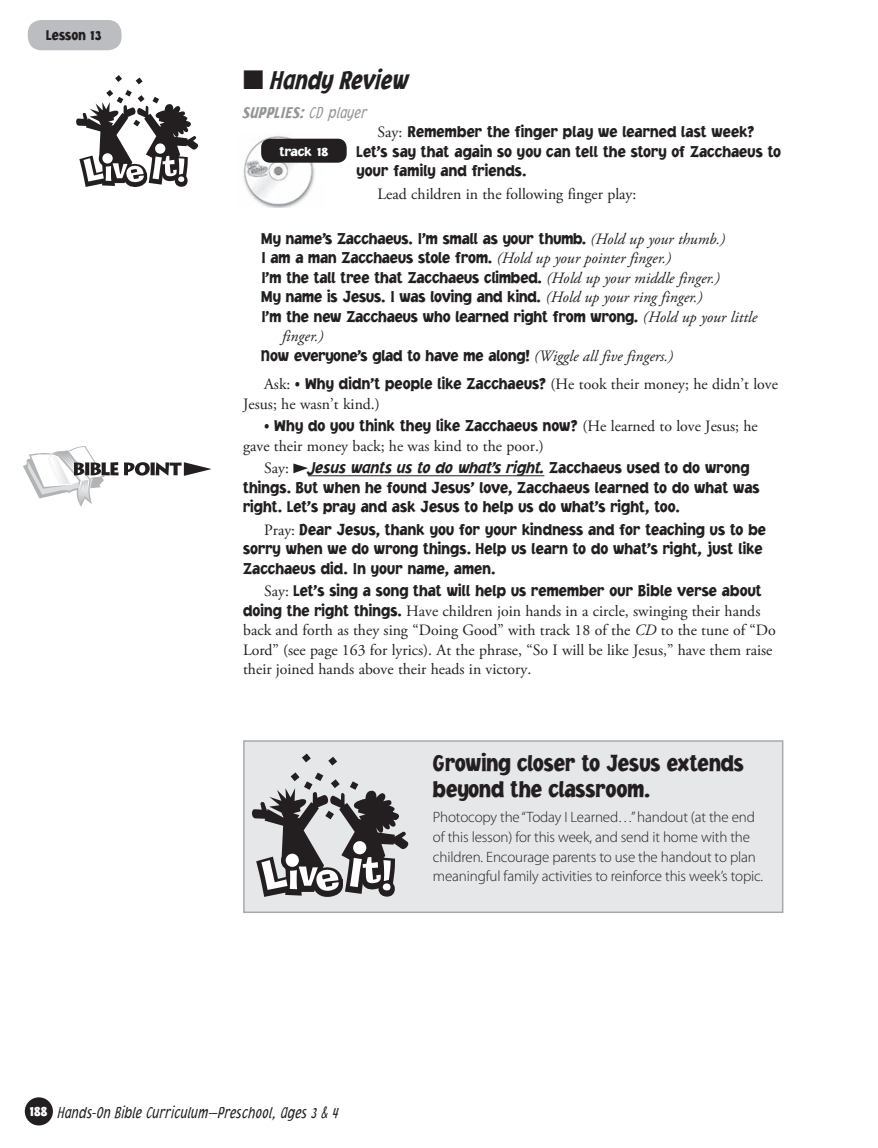
<style>
.page{position:relative;width:878px;height:1148px;background:#fff}
.page>*{position:absolute;margin:0;border:0;box-sizing:border-box;transform-origin:0 0}
.t1{font:italic 900 27px "Jacoby Cond ICG";letter-spacing:-.01em;color:#231f20;scale:.9 1}
.t2{font:900 24px/25.5px "Jacoby Cond ICG";color:#231f20}
.t3{font:900 16.5px/19.5px "Jacoby ICG";color:#231f20;scale:.9 1}
.t4{font:italic 300 16.5px "Jacoby Cond ICG";color:#231f20;scale:.9 1}
.t5{font:italic 900 16.5px "Jacoby Cond ICG";letter-spacing:.03em;color:#939598;scale:.95 1}
.t6{font:15.75px/19.5px "Adobe Garamond Pro";color:#231f20}
.t7{font:italic 15.75px "Adobe Garamond Pro";color:#231f20}
.t8{font:300 15px/19.5px "Myriad Pro";letter-spacing:-.01em;color:#231f20}
.t9{font:900 15px "Jacoby Cond ICG";color:#231f20}
.t10{font:900 13.5px "Jacoby ICG";color:#fff}
.s1{font-weight:300}
.s2{font-family:"Adobe Garamond Pro";font-weight:400;font-size:15.75px}
.s3{font-family:"Adobe Garamond Pro";font-weight:400;font-style:italic;font-size:15.75px}
.s4{font-family:"Jacoby ICG";font-weight:900;font-size:16.5px}
.s5{font-style:italic}
.s6{font-weight:900;font-style:normal;font-size:15px;color:#fff}
</style>
<div class="page">
<div style="left:28px;top:20px;width:94px;height:30px;background:#bcbdc0;border-radius:14px"></div>
<div style="left:25px;top:1097px;width:28px;height:28px;background:#231f20;border-radius:50%"></div>
<hr style="left:308px;top:475px;width:236px;height:1px;background:#231f20">
<svg style="left:293px;top:463px;width:15px;height:10px"></svg>
<svg style="left:23px;top:446px;width:95px;height:61px"></svg>
<svg style="left:124px;top:462px;width:88px;height:14px"></svg>
<img style="left:243px;top:135px;width:81px;height:72px">
<div style="left:261px;top:139px;width:85px;height:24px;background:#231f20;border-radius:9px"></div>
<svg style="left:76px;top:75px;width:123px;height:112px"></svg>
<div style="left:155px;top:143px;width:10px;height:11px;background:#fff;border-radius:50%"></div>
<div style="left:102px;top:153px;width:11px;height:10px;background:#fff;border-radius:50%"></div>
<div style="left:244px;top:741px;width:538px;height:171px;background:#e6e7e9"></div>
<div style="left:243px;top:740px;width:540px;height:173px;border:2px solid #a8a9ad"></div>
<svg style="left:302px;top:753px;width:9px;height:9px"></svg>
<svg style="left:328px;top:756px;width:9px;height:9px"></svg>
<svg style="left:252px;top:772px;width:157px;height:125px"></svg>
<div style="left:353px;top:841px;width:13px;height:13px;background:#fff;border-radius:50%"></div>
<div style="left:286px;top:853px;width:13px;height:14px;background:#fff;border-radius:50%"></div>
<p class="t9" style="left:46px;top:25px;width:57px">Lesson 13</p>
<h1 class="t1" style="left:243px;top:64px;width:185px">■ Handy Review</h1>
<p class="t5" style="left:243px;top:102px;width:132px">SUPPLIES: <span class="s1">CD player</span></p>
<p class="t3" style="left:356px;top:122px;width:473px;text-indent:21px"><span class="s2">Say:</span> Remember the finger play we learned last week?<br>Let’s say that again so you can tell the story of Zacchaeus to your family and friends.</p>
<p class="t6" style="left:377px;top:184px;width:260px">Lead children in the following finger play:</p>
<p class="t3" style="left:261px;top:228px;width:552px">My name’s Zacchaeus. I’m small as your thumb. <span class="s3">(Hold up your thumb.)<br></span>I am a man Zacchaeus stole from. <span class="s3">(Hold up your pointer finger.)<br></span>I’m the tall tree that Zacchaeus climbed. <span class="s3">(Hold up your middle finger.)<br></span>My name is Jesus. I was loving and kind. <span class="s3">(Hold up your ring finger.)<br></span>I’m the new Zacchaeus who learned right from wrong. <span class="s3">(Hold up your little</span></p>
<p class="t7" style="left:282px;top:327px;width:43px">finger.)</p>
<p class="t3" style="left:261px;top:345px;width:459px">Now everyone’s glad to have me along! <span class="s3">(Wiggle all five fingers.)</span></p>
<p class="t6" style="left:243px;top:375px;width:536px;text-indent:21px">Ask: <span class="s4">• Why didn’t people like Zacchaeus?</span> (He took their money; he didn’t love<br>Jesus; he wasn’t kind.)</p>
<p class="t3" style="left:264px;top:416px;width:550px">• Why do you think they like Zacchaeus now? <span class="s2">(He learned to love Jesus; he</span></p>
<p class="t6" style="left:243px;top:436px;width:302px">gave their money back; he was kind to the poor.)</p>
<p class="t3" style="left:243px;top:458px;width:575px;text-indent:21px"><span class="s2">Say:</span> <span class="s5">Jesus wants us to do what’s right.</span> Zacchaeus used to do wrong things. But when he found Jesus’ love, Zacchaeus learned to do what was right. Let’s pray and ask Jesus to help us do what’s right, too.</p>
<p class="t3" style="left:243px;top:519px;width:582px;text-indent:21px"><span class="s2">Pray:</span> Dear Jesus, thank you for your kindness and for teaching us to be sorry when we do wrong things. Help us learn to do what’s right, just like<br>Zacchaeus did. In your name, amen.</p>
<p class="t3" style="left:264px;top:581px;width:554px"><span class="s2">Say:</span> Let’s sing a song that will help us remember our Bible verse about</p>
<p class="t6" style="left:243px;top:601px;width:534px"><span class="s4">doing the right things.</span> Have children join hands in a circle, swinging their hands back and forth as they sing “Doing Good” with track 18 of the <span class="s5">CD</span> to the tune of “Do Lord” (see page 163 for lyrics). At the phrase, “So I will be like Jesus,” have them raise their joined hands above their heads in victory.</p>
<p class="t10" style="left:279px;top:143px;width:50px">track 18</p>
<h2 class="t2" style="left:433px;top:750px;width:312px">Growing closer to Jesus extends beyond the classroom.</h2>
<p class="t8" style="left:433px;top:808px;width:332px">Photocopy the “Today I Learned…” handout (at the end of this lesson) for this week, and send it home with the children. Encourage parents to use the handout to plan meaningful family activities to reinforce this week’s topic.</p>
<p class="t4" style="left:30px;top:1102px;width:345px"><span class="s6">188</span> Hands-On Bible Curriculum—Preschool, Ages 3 &amp; 4</p>
</div>
